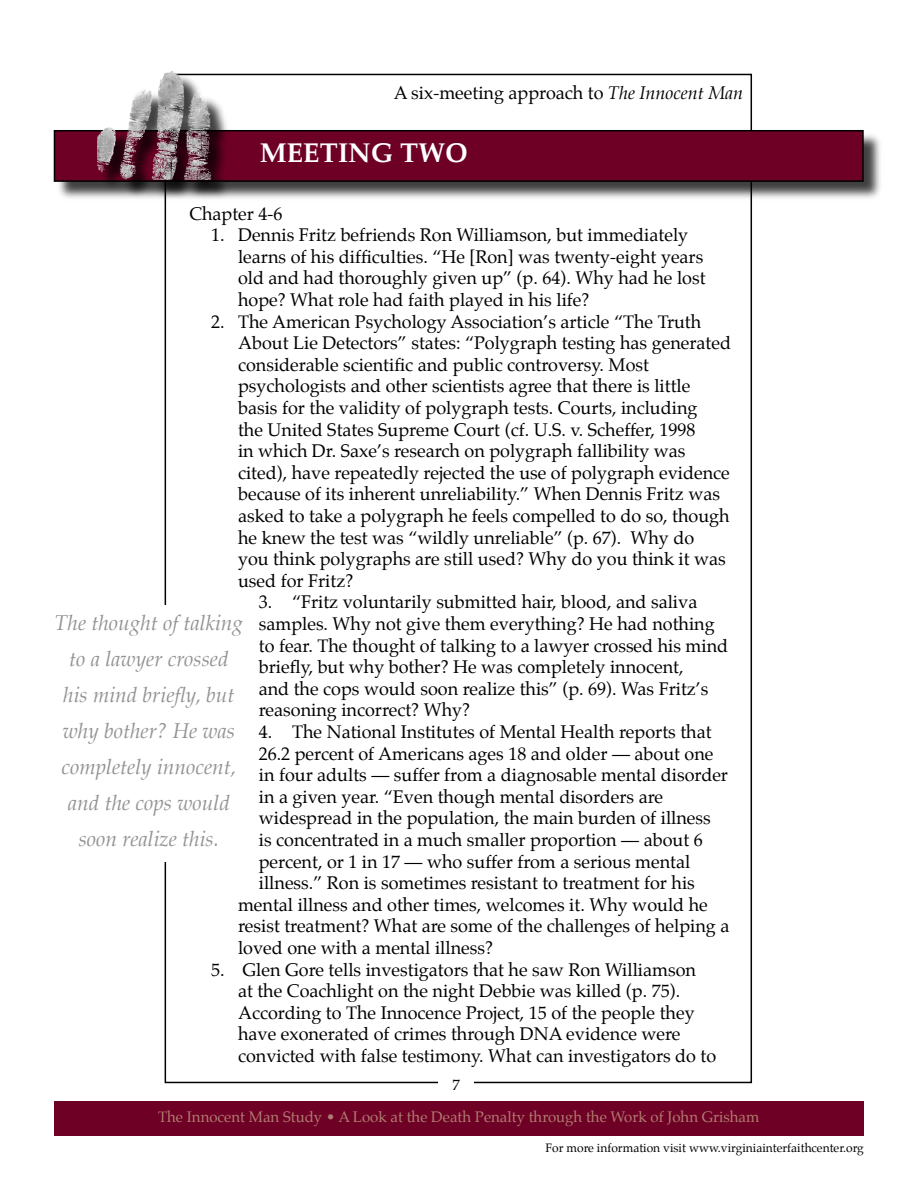
<style>
.page{position:relative;width:918px;height:1188px;background:#fff}
.page>*{position:absolute;margin:0;border:0;box-sizing:border-box;transform-origin:0 0}
.t1{font:700 27px "Palatino";color:#fff}
.t2{font:italic 21px/36px "Palatino";color:#939393;text-align:center}
.t3{font:18px/21.6px "Palatino";color:#000}
.t4{font:15px "Palatino";color:#b17c70}
.t5{font:15px "Palatino";color:#000}
.t6{font:12px "Palatino";color:#000}
.s1{font-style:italic}
</style>
<div class="page">
<div style="left:54px;top:1101px;width:810px;height:35px;background:#6e0025"></div>
<div style="left:55px;top:131px;width:829px;height:71px;background:#000;opacity:.75"></div>
<div style="left:54px;top:131px;width:809px;height:50px;background:#6e0025"></div>
<div style="left:54px;top:130px;width:810px;height:52px;border:2px solid #000"></div>
<div style="left:98px;top:72px;width:134px;height:128px;background:#000;opacity:.75"></div>
<img style="left:171px;top:71px;width:13px;height:29px">
<p class="t3" style="left:394px;top:84px;width:351px">A six-meeting approach to <span class="s1">The Innocent Man</span></p>
<h1 class="t1" style="left:260px;top:136px;width:209px">MEETING TWO</h1>
<p class="t3" style="left:189px;top:204px;width:95px">Chapter 4-6</p>
<p class="t3" style="left:238px;top:226px;width:469px;text-indent:-27px">1. Dennis Fritz befriends Ron Williamson, but immediately learns of his difficulties. “He [Ron] was twenty-eight years old and had thoroughly given up” (p. 64). Why had he lost hope? What role had faith played in his life?</p>
<p class="t3" style="left:238px;top:312px;width:494px;text-indent:-27px">2. The American Psychology Association’s article “The Truth About Lie Detectors” states: “Polygraph testing has generated considerable scientific and public controversy. Most psychologists and other scientists agree that there is little basis for the validity of polygraph tests. Courts, including<br>the United States Supreme Court (cf. U.S. v. Scheffer, 1998<br>in which Dr. Saxe’s research on polygraph fallibility was cited), have repeatedly rejected the use of polygraph evidence because of its inherent unreliability.” When Dennis Fritz was asked to take a polygraph he feels compelled to do so, though he knew the test was “wildly unreliable” (p. 67). Why do<br>you think polygraphs are still used? Why do you think it was used for Fritz?</p>
<p class="t3" style="left:259px;top:593px;width:471px">3. “Fritz voluntarily submitted hair, blood, and saliva samples. Why not give them everything? He had nothing to fear. The thought of talking to a lawyer crossed his mind briefly, but why bother? He was completely innocent,<br>and the cops would soon realize this” (p. 69). Was Fritz’s reasoning incorrect? Why?</p>
<p class="t3" style="left:259px;top:723px;width:454px">4. The National Institutes of Mental Health reports that</p>
<p class="t3" style="left:259px;top:744px;width:456px">26.2 percent of Americans ages 18 and older — about one</p>
<p class="t3" style="left:259px;top:766px;width:471px">in four adults — suffer from a diagnosable mental disorder</p>
<p class="t3" style="left:259px;top:787px;width:406px">in a given year. “Even though mental disorders are</p>
<p class="t3" style="left:259px;top:809px;width:454px">widespread in the population, the main burden of illness</p>
<p class="t3" style="left:259px;top:831px;width:445px">is concentrated in a much smaller proportion — about 6</p>
<p class="t3" style="left:259px;top:852px;width:433px">percent, or 1 in 17 — who suffer from a serious mental</p>
<p class="t3" style="left:259px;top:874px;width:438px">illness.” Ron is sometimes resistant to treatment for his</p>
<p class="t3" style="left:238px;top:895px;width:471px">mental illness and other times, welcomes it. Why would he</p>
<p class="t3" style="left:238px;top:917px;width:493px">resist treatment? What are some of the challenges of helping a</p>
<p class="t3" style="left:238px;top:939px;width:257px">loved one with a mental illness?</p>
<p class="t3" style="left:238px;top:960px;width:480px;text-indent:-27px">5. Glen Gore tells investigators that he saw Ron Williamson<br>at the Coachlight on the night Debbie was killed (p. 75).<br>According to The Innocence Project, 15 of the people they have exonerated of crimes through DNA evidence were convicted with false testimony. What can investigators do to</p>
<p class="t2" style="left:55px;top:607px;width:190px">The thought of talking to a lawyer crossed his mind briefly, but why bother? He was completely innocent, and the cops would soon realize this.</p>
<p class="t5" style="left:452px;top:1075px;width:9px">7</p>
<p class="t4" style="left:158px;top:1107px;width:603px">The Innocent Man Study • A Look at the Death Penalty through the Work of John Grisham</p>
<p class="t6" style="left:546px;top:1140px;width:320px">For more information visit www.virginiainterfaithcenter.org</p>
</div>
